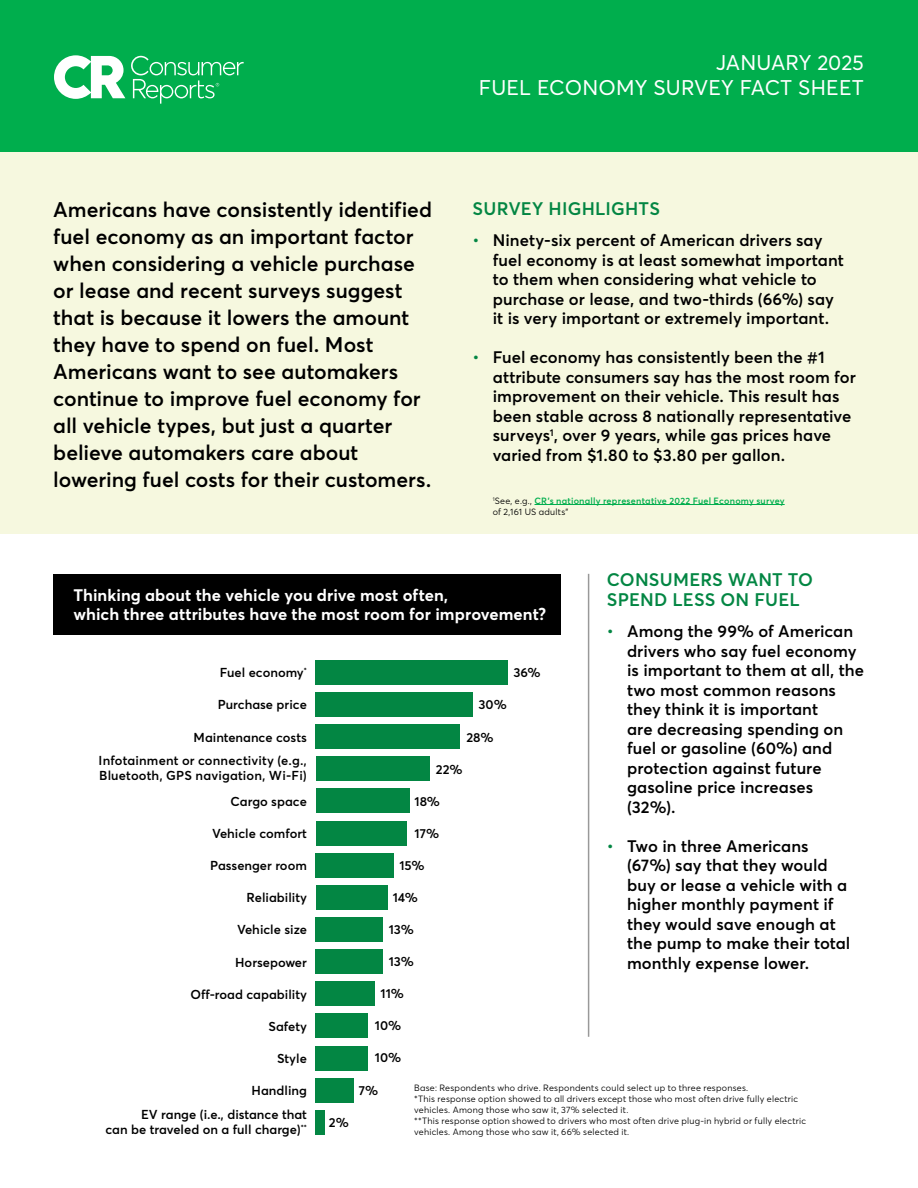
<style>
.page{position:relative;width:918px;height:1188px;background:#fff}
.page>*{position:absolute;margin:0;border:0;box-sizing:border-box;transform-origin:0 0}
.t1{font:600 21px/27px "Averta";color:#000}
.t2{font:21px/25.2px "Averta";letter-spacing:.01em;color:#fff;text-align:right}
.t3{font:600 18px/19.5px "Averta";letter-spacing:.01em;color:#038643}
.t4{font:600 16.5px/19.5px "Averta";letter-spacing:.005em;color:#000}
.t5{font:700 16.5px/19.8px "Averta";letter-spacing:.005em;color:#fff}
.t6{font:600 12.9px/14.4px "Averta";color:#000;text-align:right}
.t7{font:9px/10.8px "Averta";letter-spacing:.025em;color:#000}
.t8{font:600 9px/10.8px "Averta";letter-spacing:.025em;color:#00ae4d}
.s1{color:#038643}
.s2{font-weight:400;color:#000}
</style>
<div class="page">
<div style="left:0;top:143px;width:918px;height:391px;background:#f6f8df"></div>
<div style="left:0;top:0;width:918px;height:151px;background:#00ae4d"></div>
<svg style="left:54px;top:55px;width:71px;height:44px"></svg>
<svg style="left:131px;top:56px;width:113px;height:48px"></svg>
<hr style="left:535px;top:504px;width:250px;height:1px;background:#00ae4d">
<div style="left:53px;top:574px;width:508px;height:61px;background:#000"></div>
<div style="left:316px;top:660px;width:192px;height:25px;background:#038643"></div>
<div style="left:316px;top:692px;width:157px;height:25px;background:#038643"></div>
<div style="left:316px;top:724px;width:144px;height:25px;background:#038643"></div>
<div style="left:316px;top:789px;width:93px;height:24px;background:#038643"></div>
<div style="left:316px;top:821px;width:91px;height:24px;background:#038643"></div>
<div style="left:316px;top:853px;width:78px;height:25px;background:#038643"></div>
<div style="left:316px;top:885px;width:72px;height:25px;background:#038643"></div>
<div style="left:316px;top:917px;width:67px;height:25px;background:#038643"></div>
<div style="left:316px;top:949px;width:67px;height:25px;background:#038643"></div>
<div style="left:316px;top:981px;width:59px;height:25px;background:#038643"></div>
<div style="left:316px;top:1013px;width:52px;height:25px;background:#038643"></div>
<div style="left:316px;top:1046px;width:52px;height:24px;background:#038643"></div>
<div style="left:316px;top:1078px;width:38px;height:25px;background:#038643"></div>
<div style="left:316px;top:1110px;width:9px;height:25px;background:#038643"></div>
<div style="left:316px;top:756px;width:114px;height:25px;background:#038643"></div>
<hr style="left:588px;top:574px;width:1px;height:463px;background:#999">
<p class="t1" style="left:53px;top:196px;width:380px">Americans have consistently identified fuel economy as an important factor when considering a vehicle purchase or lease and recent surveys suggest that is because it lowers the amount they have to spend on fuel. Most Americans want to see automakers continue to improve fuel economy for all vehicle types, but just a quarter believe automakers care about lowering fuel costs for their customers.</p>
<p class="t2" style="left:479px;top:50px;width:387px">JANUARY 2025<br>FUEL ECONOMY SURVEY FACT SHEET</p>
<p class="t3" style="left:473px;top:198px;width:189px">SURVEY HIGHLIGHTS</p>
<p class="t4" style="left:493px;top:231px;width:353px;text-indent:-20px"><span class="s1">•</span> Ninety-six percent of American drivers say fuel economy is at least somewhat important to them when considering what vehicle to purchase or lease, and two-thirds (66%) say it is very important or extremely important.</p>
<p class="t4" style="left:493px;top:348px;width:365px;text-indent:-20px"><span class="s1">•</span> Fuel economy has consistently been the #1 attribute consumers say has the most room for improvement on their vehicle. This result has been stable across 8 nationally representative surveys<sup>1</sup>, over 9 years, while gas prices have varied from $1.80 to $3.80 per gallon.</p>
<p class="t8" style="left:493px;top:495px;width:293px"><sup>1</sup><span class="s2">See, e.g.,</span> CR’s nationally representative 2022 Fuel Economy survey <span class="s2">of 2,161 US adults”</span></p>
<p class="t3" style="left:607px;top:570px;width:208px">CONSUMERS WANT TO<br>SPEND LESS ON FUEL</p>
<p class="t4" style="left:627px;top:622px;width:238px;text-indent:-20px"><span class="s1">•</span> Among the 99% of American drivers who say fuel economy is important to them at all, the two most common reasons they think it is important<br>are decreasing spending on fuel or gasoline (60%) and protection against future gasoline price increases (32%).</p>
<p class="t4" style="left:627px;top:836px;width:225px;text-indent:-20px"><span class="s1">•</span> Two in three Americans (67%) say that they would buy or lease a vehicle with a higher monthly payment if they would save enough at the pump to make their total monthly expense lower.</p>
<p class="t5" style="left:73px;top:585px;width:474px">Thinking about the vehicle you drive most often,<br>which three attributes have the most room for improvement?</p>
<p class="t6" style="left:220px;top:665px;width:88px">Fuel economy<sup>*</sup></p>
<p class="t6" style="left:513px;top:665px;width:29px">36%</p>
<p class="t6" style="left:218px;top:698px;width:91px">Purchase price</p>
<p class="t6" style="left:479px;top:698px;width:30px">30%</p>
<p class="t6" style="left:194px;top:730px;width:115px">Maintenance costs</p>
<p class="t6" style="left:466px;top:730px;width:29px">28%</p>
<p class="t6" style="left:99px;top:754px;width:210px;text-align:left">Infotainment or connectivity (e.g.,<br>Bluetooth, GPS navigation, Wi-Fi)</p>
<p class="t6" style="left:436px;top:762px;width:28px">22%</p>
<p class="t6" style="left:231px;top:794px;width:78px">Cargo space</p>
<p class="t6" style="left:415px;top:794px;width:27px">18%</p>
<p class="t6" style="left:212px;top:826px;width:96px">Vehicle comfort</p>
<p class="t6" style="left:415px;top:826px;width:26px">17%</p>
<p class="t6" style="left:210px;top:858px;width:98px">Passenger room</p>
<p class="t6" style="left:399px;top:858px;width:27px">15%</p>
<p class="t6" style="left:247px;top:890px;width:62px">Reliability</p>
<p class="t6" style="left:393px;top:890px;width:27px">14%</p>
<p class="t6" style="left:237px;top:923px;width:71px">Vehicle size</p>
<p class="t6" style="left:389px;top:922px;width:27px">13%</p>
<p class="t6" style="left:235px;top:955px;width:73px">Horsepower</p>
<p class="t6" style="left:389px;top:954px;width:27px">13%</p>
<p class="t6" style="left:190px;top:987px;width:118px">Off-road capability</p>
<p class="t6" style="left:381px;top:986px;width:25px">11%</p>
<p class="t6" style="left:268px;top:1019px;width:40px">Safety</p>
<p class="t6" style="left:375px;top:1018px;width:28px">10%</p>
<p class="t6" style="left:277px;top:1051px;width:31px">Style</p>
<p class="t6" style="left:375px;top:1051px;width:28px">10%</p>
<p class="t6" style="left:252px;top:1083px;width:57px">Handling</p>
<p class="t6" style="left:359px;top:1083px;width:21px">7%</p>
<p class="t6" style="left:106px;top:1108px;width:203px">EV range (i.e., distance that<br>can be traveled on a full charge)<sup>**</sup></p>
<p class="t6" style="left:329px;top:1115px;width:21px">2%</p>
<p class="t7" style="left:414px;top:1083px;width:393px">Base: Respondents who drive. Respondents could select up to three responses.<br>*This response option showed to all drivers except those who most often drive fully electric vehicles. Among those who saw it, 37% selected it.<br>**This response option showed to drivers who most often drive plug-in hybrid or fully electric vehicles. Among those who saw it, 66% selected it.</p>
</div>
